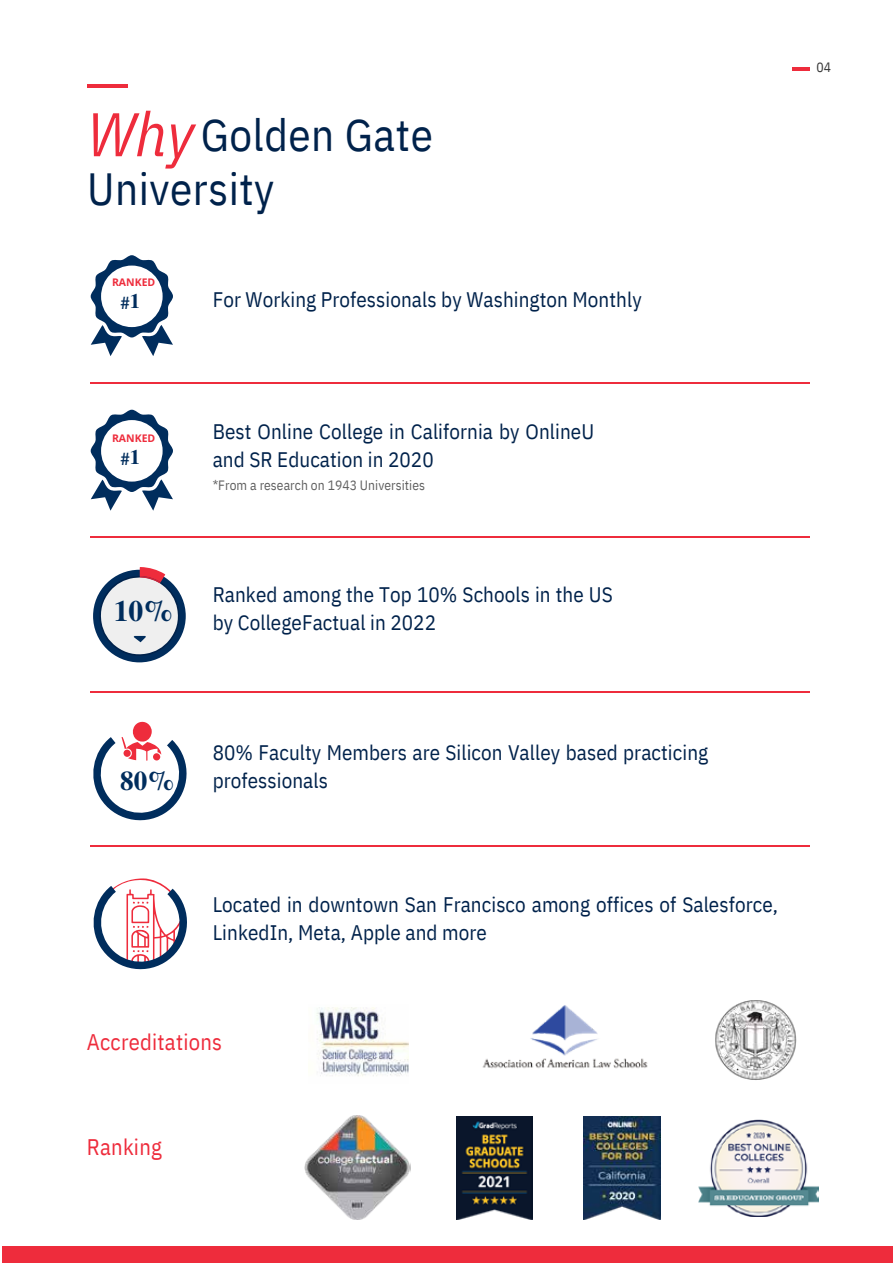
<style>
.page{position:relative;width:893px;height:1264px;background:#fff}
.page>*{position:absolute;margin:0;border:0;box-sizing:border-box;transform-origin:0 0}
.t1{font:italic 61.5px "IBM Plex Sans Cond";color:#ee2c3c}
.t2{font:45px "IBM Plex Sans Cond";letter-spacing:.01em;color:#00224b}
.t3{font:700 29.55px "Te X Gyre Termes";color:#002d5d}
.t4{font:700 27.15px "Te X Gyre Termes";color:#002d5d}
.t5{font:22.5px "IBM Plex Sans Cond";letter-spacing:.01em;color:#ee2c3c}
.t6{font:21px/28.2px "IBM Plex Sans Cond";letter-spacing:.005em;color:#00224b}
.t7{font:700 20.7px "Te X Gyre Termes";color:#002d5d}
.t8{font:700 17.4px "Te X Gyre Termes";color:#002d5d}
.t9{font:13.5px "IBM Plex Sans Cond";letter-spacing:.005em;color:#606060}
.t10{font:13.5px "IBM Plex Sans Cond";color:#333}
.t11{font:700 10.5px "Open Sans";color:#ee2c3c}
</style>
<div class="page">
<hr style="left:87px;top:84px;width:40px;height:3px;background:#ee2c3c">
<img style="left:316px;top:1007px;width:92px;height:69px">
<img style="left:482px;top:1005px;width:166px;height:64px">
<img style="left:715px;top:1000px;width:82px;height:80px">
<img style="left:584px;top:1116px;width:76px;height:103px">
<img style="left:456px;top:1116px;width:76px;height:103px">
<img style="left:698px;top:1119px;width:120px;height:97px">
<img style="left:304px;top:1115px;width:106px;height:103px">
<div style="left:93px;top:569px;width:93px;height:93px;background:#002d5d;border-radius:50%"></div>
<svg style="left:98px;top:567px;width:83px;height:90px"></svg>
<svg style="left:91px;top:255px;width:82px;height:101px"></svg>
<svg style="left:91px;top:409px;width:82px;height:101px"></svg>
<svg style="left:93px;top:878px;width:94px;height:92px"></svg>
<svg style="left:93px;top:721px;width:94px;height:100px"></svg>
<div style="left:153px;top:753px;width:7px;height:7px;background:#ee2c3c;border-radius:50%"></div>
<svg style="left:123px;top:749px;width:8px;height:8px"></svg>
<div style="left:2px;top:1245px;width:890px;height:17px;background:#ee2c3c"></div>
<hr style="left:90px;top:382px;width:719px;height:2px;background:#ee2c3c">
<hr style="left:90px;top:536px;width:719px;height:2px;background:#ee2c3c">
<hr style="left:90px;top:691px;width:719px;height:1px;background:#ee2c3c">
<hr style="left:90px;top:845px;width:719px;height:2px;background:#ee2c3c">
<hr style="left:792px;top:68px;width:18px;height:3px;background:#ee2c3c">
<p class="t1" style="left:87px;top:93px;width:109px">Why</p>
<p class="t2" style="left:201px;top:105px;width:233px">Golden Gate</p>
<p class="t2" style="left:87px;top:159px;width:189px">University</p>
<p class="t11" style="left:112px;top:275px;width:45px">RANKED</p>
<p class="t8" style="left:121px;top:290px;width:10px">#</p>
<p class="t7" style="left:130px;top:285px;width:12px">1</p>
<p class="t6" style="left:213px;top:285px;width:430px">For Working Professionals by Washington Monthly</p>
<p class="t10" style="left:816px;top:58px;width:16px">04</p>
<p class="t11" style="left:112px;top:430px;width:45px">RANKED</p>
<p class="t8" style="left:121px;top:445px;width:10px">#</p>
<p class="t7" style="left:130px;top:441px;width:12px">1</p>
<p class="t3" style="left:114px;top:588px;width:61px">10%</p>
<p class="t6" style="left:213px;top:417px;width:383px">Best Online College in California by OnlineU and SR Education in 2020</p>
<p class="t9" style="left:213px;top:476px;width:214px">*From a research on 1943 Universities</p>
<p class="t6" style="left:213px;top:580px;width:401px">Ranked among the Top 10% Schools in the US by CollegeFactual in 2022</p>
<p class="t4" style="left:120px;top:759px;width:56px">80%</p>
<p class="t6" style="left:213px;top:738px;width:497px">80% Faculty Members are Silicon Valley based practicing professionals</p>
<p class="t6" style="left:213px;top:889px;width:567px">Located in downtown San Francisco among offices of Salesforce,<br>LinkedIn, Meta, Apple and more</p>
<p class="t5" style="left:87px;top:1027px;width:137px">Accreditations</p>
<p class="t5" style="left:87px;top:1131px;width:77px">Ranking</p>
</div>
